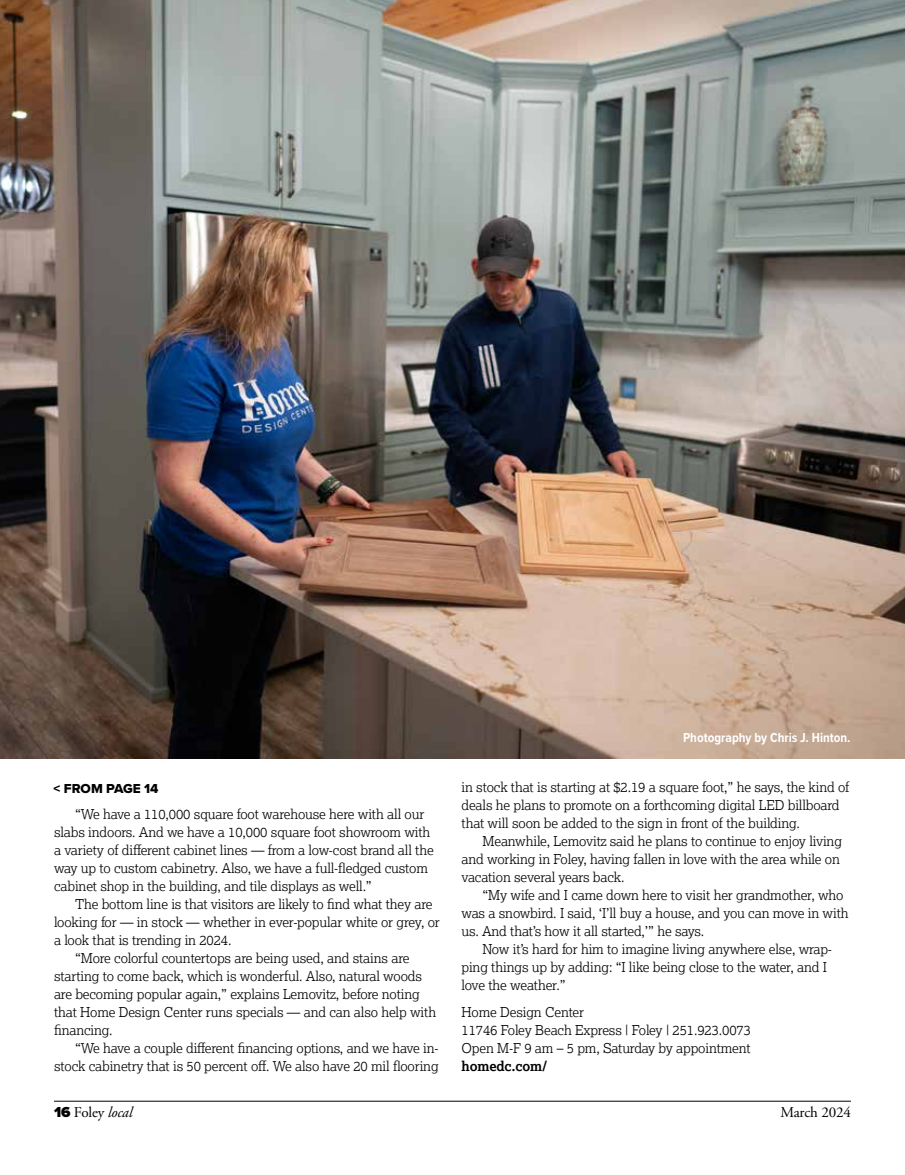
<style>
.page{position:relative;width:905px;height:1175px;background:#fff}
.page>*{position:absolute;margin:0;border:0;box-sizing:border-box;transform-origin:0 0}
.t1{font:15px "Adobe Garamond Pro";letter-spacing:-.01em;color:#000}
.t2{font:300 13.5px/18px "Lexia";letter-spacing:-.01em;color:#000}
.t3{font:700 13.5px "Proxima Nova Cond";color:#fff}
.t4{font:13.5px "Proxima Nova Extrabld";color:#000}
.t5{font:700 13.5px "Lexia";letter-spacing:-.01em;color:#000}
.s1{font-family:"Proxima Nova";font-weight:900}
.s2{font-style:italic}
</style>
<div class="page">
<hr style="left:904px;top:596px;width:1px;height:154px;background:#000">
<hr style="left:54px;top:1100px;width:796px;height:1px;background:#000">
<img style="left:0;top:0;width:904px;height:758px">
<p class="t4" style="left:54px;top:778px;width:106px">&lt; FROM PAGE 14</p>
<p class="t2" style="left:54px;top:805px;width:381px;text-indent:21px">“We have a 110,000 square foot warehouse here with all our slabs indoors. And we have a 10,000 square foot showroom with a variety of different cabinet lines — from a low-cost brand all the way up to custom cabinetry. Also, we have a full-fledged custom cabinet shop in the building, and tile displays as well.”</p>
<p class="t2" style="left:75px;top:895px;width:359px">The bottom line is that visitors are likely to find what they are</p>
<p class="t2" style="left:54px;top:912px;width:387px">looking for — in stock — whether in ever-popular white or grey, or</p>
<p class="t2" style="left:54px;top:930px;width:179px">a look that is trending in 2024.</p>
<p class="t2" style="left:75px;top:948px;width:336px">“More colorful countertops are being used, and stains are</p>
<p class="t2" style="left:54px;top:966px;width:369px">starting to come back, which is wonderful. Also, natural woods</p>
<p class="t2" style="left:54px;top:984px;width:367px">are becoming popular again,” explains Lemovitz, before noting</p>
<p class="t2" style="left:54px;top:1002px;width:383px">that Home Design Center runs specials — and can also help with</p>
<p class="t2" style="left:54px;top:1020px;width:60px">financing.</p>
<p class="t2" style="left:75px;top:1038px;width:365px">“We have a couple different financing options, and we have in-</p>
<p class="t2" style="left:54px;top:1056px;width:386px">stock cabinetry that is 50 percent off. We also have 20 mil flooring</p>
<p class="t3" style="left:683px;top:727px;width:169px">Photography by Chris J. Hinton.</p>
<p class="t2" style="left:461px;top:778px;width:389px">in stock that is starting at $2.19 a square foot,” he says, the kind of deals he plans to promote on a forthcoming digital LED billboard that will soon be added to the sign in front of the building.</p>
<p class="t2" style="left:461px;top:832px;width:382px;text-indent:21px">Meanwhile, Lemovitz said he plans to continue to enjoy living and working in Foley, having fallen in love with the area while on vacation several years back.</p>
<p class="t2" style="left:461px;top:886px;width:389px;text-indent:21px">“My wife and I came down here to visit her grandmother, who was a snowbird. I said, ‘I’ll buy a house, and you can move in with us. And that’s how it all started,’” he says.</p>
<p class="t2" style="left:461px;top:940px;width:372px;text-indent:21px">Now it’s hard for him to imagine living anywhere else, wrap&shy;ping things up by adding: “I like being close to the water, and I love the weather.”</p>
<p class="t2" style="left:461px;top:1003px;width:291px">Home Design Center<br>11746 Foley Beach Express | Foley | 251.923.0073<br>Open M-F 9 am – 5 pm, Saturday by appointment</p>
<p class="t5" style="left:461px;top:1057px;width:87px">homedc.com/</p>
<p class="t1" style="left:54px;top:1102px;width:80px"><span class="s1">16</span> Foley <span class="s2">local</span></p>
<p class="t1" style="left:780px;top:1102px;width:72px">March 2024</p>
</div>
